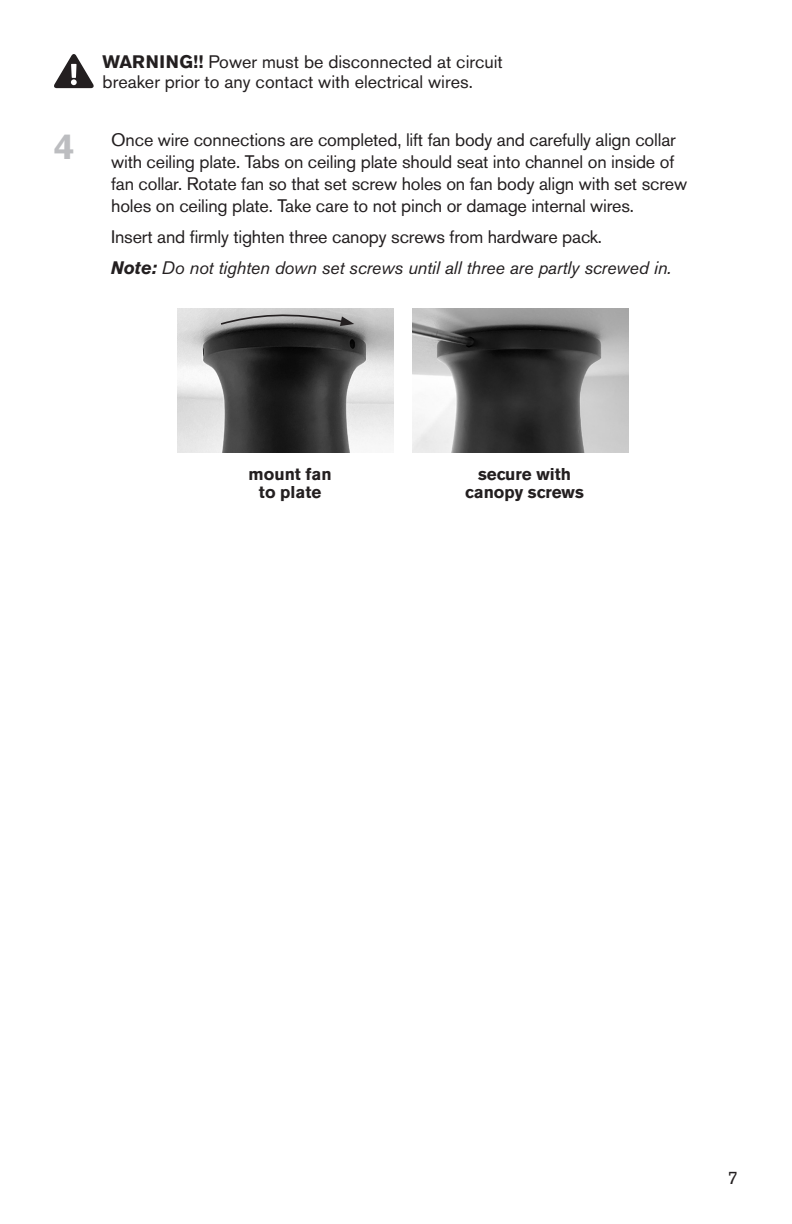
<style>
.page{position:relative;width:792px;height:1224px;background:#fff}
.page>*{position:absolute;margin:0;border:0;box-sizing:border-box;transform-origin:0 0}
.t1{font:700 36px "Akzidenz Grotesk BE";color:#bcbdc0}
.t2{font:18px/22px "Akzidenz Grotesk BE";letter-spacing:-.01em;color:#231f20}
.t3{font:italic 18px/31px "Akzidenz Grotesk BE";letter-spacing:-.01em;color:#231f20}
.t4{font:700 17px/18px "Akzidenz Grotesk BE";color:#231f20;text-align:center}
.s1{font-weight:700}
.s2{font-style:normal}
</style>
<div class="page">
<svg style="left:54px;top:54px;width:40px;height:34px"></svg>
<img style="left:177px;top:308px;width:216px;height:144px">
<img style="left:412px;top:308px;width:216px;height:144px">
<svg style="left:219px;top:311px;width:135px;height:15px;background:#9f9f9f"></svg>
<h1 class="t1" style="left:54px;top:126px;width:22px">4</h1>
<p class="t2" style="left:103px;top:51px;width:402px;line-height:20px"><span class="s1">WARNING!!</span> Power must be disconnected at circuit breaker prior to any contact with electrical wires.</p>
<p class="t2" style="left:111px;top:129px;width:577px">Once wire connections are completed, lift fan body and carefully align collar with ceiling plate. Tabs on ceiling plate should seat into channel on inside of fan collar. Rotate fan so that set screw holes on fan body align with set screw holes on ceiling plate. Take care to not pinch or damage internal wires.</p>
<p class="t3" style="left:111px;top:221px;width:562px"><span class="s2">Insert and firmly tighten three canopy screws from hardware pack.<br></span><span class="s1">Note:</span> Do not tighten down set screws until all three are partly screwed in.</p>
<p class="t4" style="left:249px;top:465px;width:85px">mount fan to plate</p>
<p class="t4" style="left:465px;top:465px;width:120px">secure with canopy screws</p>
<p class="t2" style="left:728px;top:1166px;width:12px">7</p>
</div>
